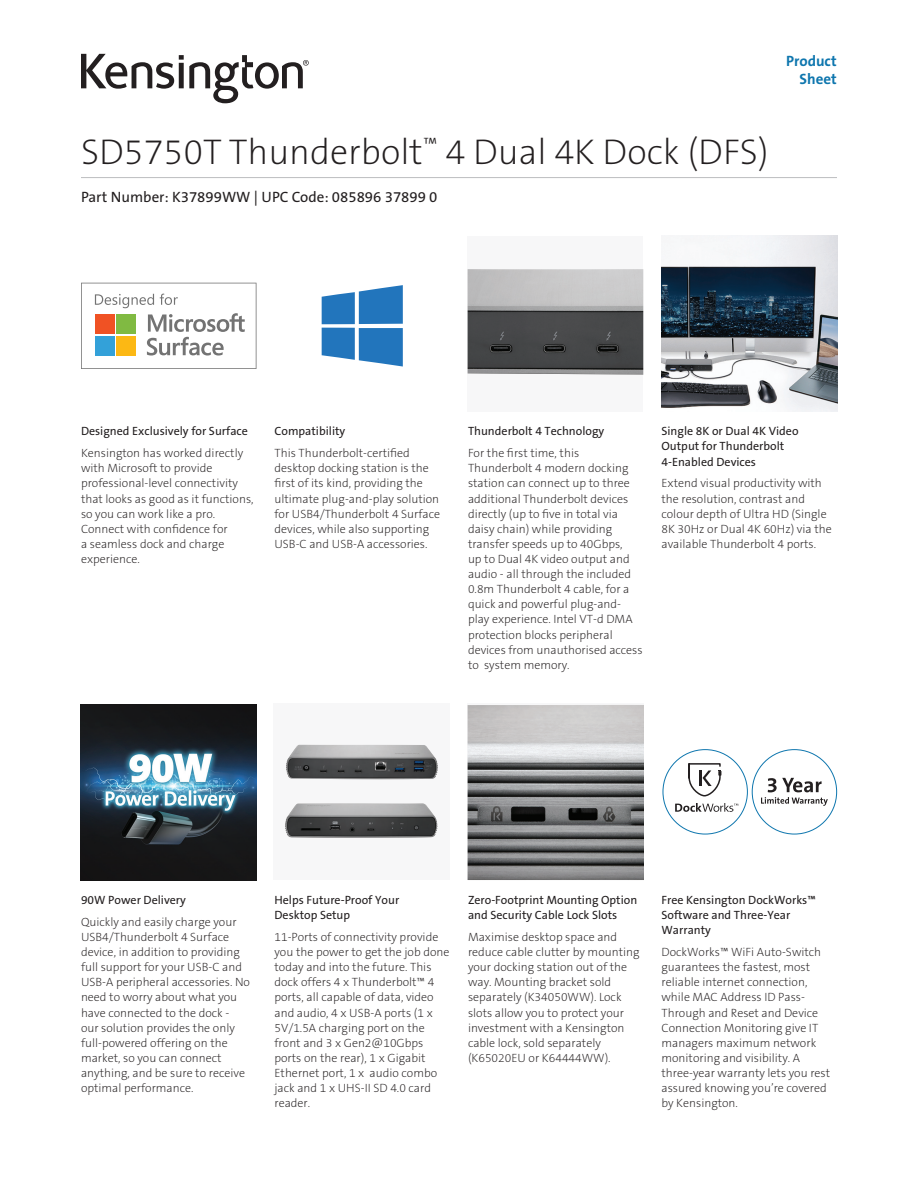
<style>
.page{position:relative;width:918px;height:1188px;background:#fff}
.page>*{position:absolute;margin:0;border:0;box-sizing:border-box;transform-origin:0 0}
.Main_Header{font:36px "The Sans KENSINGTON2 XL";color:#231f20}
.Part_No__UPC{font:15px "The Sans KENSINGTON5 Rg";color:#231f20}
.Part_No__UPC-2{font:15px "The Sans KENSINGTON7 Bd";color:#0e76ae}
.Body{font:12px/15.1px "The Sans KENSINGTON2 XL";color:#231f20}
.t1{font:12px/15.1px "The Sans KENSINGTON5 Rg";color:#231f20}
</style>
<div class="page">
<svg style="left:81px;top:54px;width:228px;height:49px"></svg>
<hr style="left:81px;top:177px;width:756px;height:1px;background:#bcbdc0">
<div style="left:468px;top:236px;width:175px;height:175px;background:#f7f7f8"></div>
<img style="left:468px;top:269px;width:175px;height:105px">
<img style="left:661px;top:236px;width:176px;height:175px">
<svg style="left:81px;top:283px;width:175px;height:86px"></svg>
<svg style="left:322px;top:285px;width:81px;height:82px"></svg>
<img style="left:81px;top:704px;width:175px;height:176px">
<div style="left:274px;top:704px;width:176px;height:88px;background:#f7f7f8"></div>
<img style="left:286px;top:745px;width:152px;height:34px">
<div style="left:274px;top:792px;width:176px;height:88px;background:#f7f7f8"></div>
<img style="left:285px;top:803px;width:153px;height:35px">
<img style="left:468px;top:705px;width:176px;height:175px">
<svg style="left:761px;top:778px;width:67px;height:28px"></svg>
<svg style="left:675px;top:803px;width:63px;height:9px"></svg>
<svg style="left:688px;top:763px;width:34px;height:34px"></svg>
<p class="Main_Header" style="left:81px;top:132px;width:689px">SD5750T Thunderbolt<sup>™</sup> 4 Dual 4K Dock (DFS)</p>
<p class="Part_No__UPC" style="left:81px;top:189px;width:358px">Part Number: K37899WW | UPC Code: 085896 37899 0</p>
<p class="Part_No__UPC-2" style="left:786px;top:53px;width:52px">Product</p>
<p class="Part_No__UPC-2" style="left:800px;top:71px;width:39px">Sheet</p>
<p class="t1" style="left:81px;top:424px;width:168px">Designed Exclusively for Surface</p>
<p class="Body" style="left:81px;top:446px;width:174px">Kensington has worked directly with Microsoft to provide professional-level connectivity that looks as good as it functions, so you can work like a pro.<br>Connect with confidence for<br>a seamless dock and charge experience.</p>
<p class="t1" style="left:274px;top:424px;width:72px">Compatibility</p>
<p class="Body" style="left:274px;top:446px;width:167px">This Thunderbolt-certified desktop docking station is the first of its kind, providing the ultimate plug-and-play solution for USB4/Thunderbolt 4 Surface devices, while also supporting<br>USB-C and USB-A accessories.</p>
<p class="t1" style="left:468px;top:424px;width:138px">Thunderbolt 4 Technology</p>
<p class="Body" style="left:468px;top:446px;width:176px">For the first time, this<br>Thunderbolt 4 modern docking station can connect up to three additional Thunderbolt devices directly (up to five in total via daisy chain) while providing transfer speeds up to 40Gbps,<br>up to Dual 4K video output and audio - all through the included<br>0.8m Thunderbolt 4 cable, for a quick and powerful plug-and&shy;play experience. Intel VT-d DMA protection blocks peripheral devices from unauthorised access to system memory.</p>
<p class="t1" style="left:662px;top:424px;width:139px">Single 8K or Dual 4K Video<br>Output for Thunderbolt<br>4-Enabled Devices</p>
<p class="Body" style="left:662px;top:476px;width:172px">Extend visual productivity with the resolution, contrast and colour depth of Ultra HD (Single<br>8K 30Hz or Dual 4K 60Hz) via the available Thunderbolt 4 ports.</p>
<p class="t1" style="left:81px;top:893px;width:106px">90W Power Delivery</p>
<p class="Body" style="left:81px;top:915px;width:171px">Quickly and easily charge your<br>USB4/Thunderbolt 4 Surface device, in addition to providing full support for your USB-C and<br>USB-A peripheral accessories. No need to worry about what you have connected to the dock -<br>our solution provides the only full-powered offering on the market, so you can connect anything, and be sure to receive optimal performance.</p>
<p class="t1" style="left:274px;top:893px;width:126px">Helps Future-Proof Your<br>Desktop Setup</p>
<p class="Body" style="left:274px;top:930px;width:177px">11-Ports of connectivity provide you the power to get the job done today and into the future. This dock offers 4 x Thunderbolt™ 4 ports, all capable of data, video and audio, 4 x USB-A ports (1 x<br>5V/1.5A charging port on the front and 3 x Gen2@10Gbps ports on the rear), 1 x Gigabit<br>Ethernet port, 1 x audio combo jack and 1 x UHS-II SD 4.0 card reader.</p>
<p class="t1" style="left:468px;top:893px;width:171px">Zero-Footprint Mounting Option and Security Cable Lock Slots</p>
<p class="Body" style="left:468px;top:930px;width:173px">Maximise desktop space and reduce cable clutter by mounting your docking station out of the way. Mounting bracket sold separately (K34050WW). Lock slots allow you to protect your investment with a Kensington cable lock, sold separately (K65020EU or K64444WW).</p>
<p class="t1" style="left:662px;top:893px;width:156px">Free Kensington DockWorks™<br>Software and Three-Year<br>Warranty</p>
<p class="Body" style="left:662px;top:945px;width:170px">DockWorks™ WiFi Auto-Switch guarantees the fastest, most reliable internet connection, while MAC Address ID Pass-<br>Through and Reset and Device<br>Connection Monitoring give IT managers maximum network monitoring and visibility. A three-year warranty lets you rest assured knowing you’re covered by Kensington.</p>
</div>
